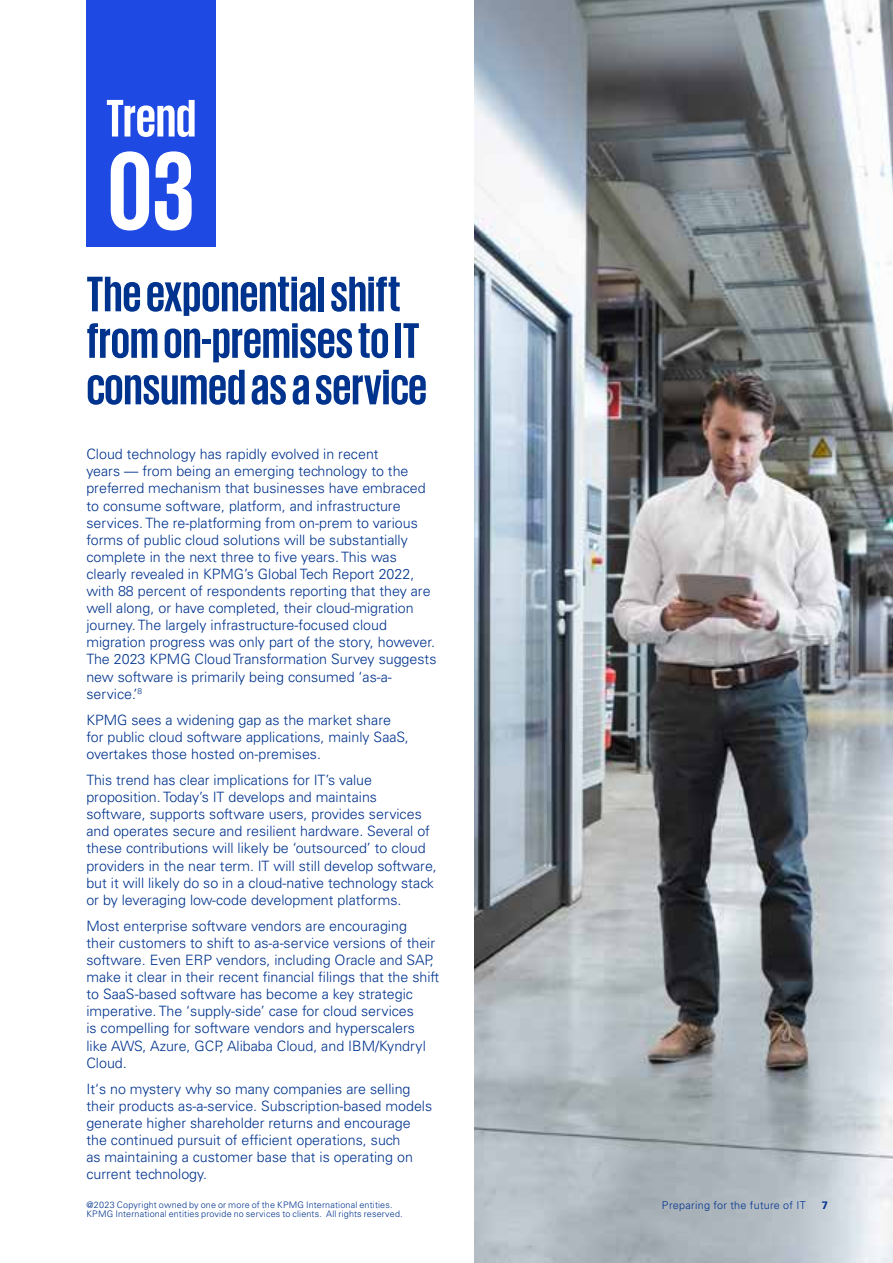
<style>
.page{position:relative;width:893px;height:1263px;background:#fff}
.page>*{position:absolute;margin:0;border:0;box-sizing:border-box;transform-origin:0 0}
.t1{font:700 114px "KPMG";color:#fff}
.t2{font:700 54px "KPMG";letter-spacing:-.005em;color:#fff}
.t3{font:700 51px/46.5px "KPMG";color:#00338d}
.t4{font:300 14.25px/17.1px "Univers LT Std";color:#00338d}
.t5{font:300 10.8px "Univers LT Std";letter-spacing:.025em;color:#00338d}
.t6{font:700 10.8px "Univers LT Std";color:#00338d}
.t7{font:300 9px "Univers LT Std";letter-spacing:.02em;color:#00338d}
</style>
<div class="page">
<div style="left:86px;top:0;width:130px;height:246px;background:#1e49e2"></div>
<img style="left:474px;top:0;width:419px;height:1263px">
<h2 class="t2" style="left:106px;top:91px;width:92px">Trend</h2>
<h1 class="t1" style="left:107px;top:134px;width:89px">03</h1>
<h3 class="t3" style="left:86px;top:269px;width:342px">The exponential shift from on-premises to IT consumed as a service</h3>
<p class="t4" style="left:86px;top:446px;width:352px">Cloud technology has rapidly evolved in recent<br>years — from being an emerging technology to the preferred mechanism that businesses have embraced to consume software, platform, and infrastructure services. The re-platforming from on-prem to various forms of public cloud solutions will be substantially complete in the next three to five years. This was clearly revealed in KPMG’s Global Tech Report 2022, with 88 percent of respondents reporting that they are well along, or have completed, their cloud-migration journey. The largely infrastructure-focused cloud migration progress was only part of the story, however.<br>The 2023 KPMG Cloud Transformation Survey suggests new software is primarily being consumed ‘as-a&shy;service.’<sup>8</sup></p>
<p class="t4" style="left:86px;top:711px;width:324px">KPMG sees a widening gap as the market share for public cloud software applications, mainly SaaS, overtakes those hosted on-premises.</p>
<p class="t4" style="left:86px;top:771px;width:352px">This trend has clear implications for IT’s value proposition. Today’s IT develops and maintains software, supports software users, provides services and operates secure and resilient hardware. Several of these contributions will likely be ‘outsourced’ to cloud providers in the near term. IT will still develop software, but it will likely do so in a cloud-native technology stack or by leveraging low-code development platforms.</p>
<p class="t4" style="left:86px;top:917px;width:354px">Most enterprise software vendors are encouraging<br>their customers to shift to as-a-service versions of their software. Even ERP vendors, including Oracle and SAP, make it clear in their recent financial filings that the shift to SaaS-based software has become a key strategic imperative. The ‘supply-side’ case for cloud services<br>is compelling for software vendors and hyperscalers like AWS, Azure, GCP, Alibaba Cloud, and IBM/Kyndryl Cloud.</p>
<p class="t4" style="left:86px;top:1080px;width:347px">It‘s no mystery why so many companies are selling their products as-a-service. Subscription-based models generate higher shareholder returns and encourage the continued pursuit of efficient operations, such<br>as maintaining a customer base that is operating on current technology.</p>
<p class="t7" style="left:86px;top:1199px;width:308px">@2023 Copyright owned by one or more of the KPMG International entities.</p>
<p class="t5" style="left:662px;top:1198px;width:145px">Preparing for the future of IT</p>
<p class="t6" style="left:822px;top:1199px;width:8px">7</p>
<p class="t7" style="left:86px;top:1208px;width:318px">KPMG International entities provide no services to clients. All rights reserved.</p>
</div>
